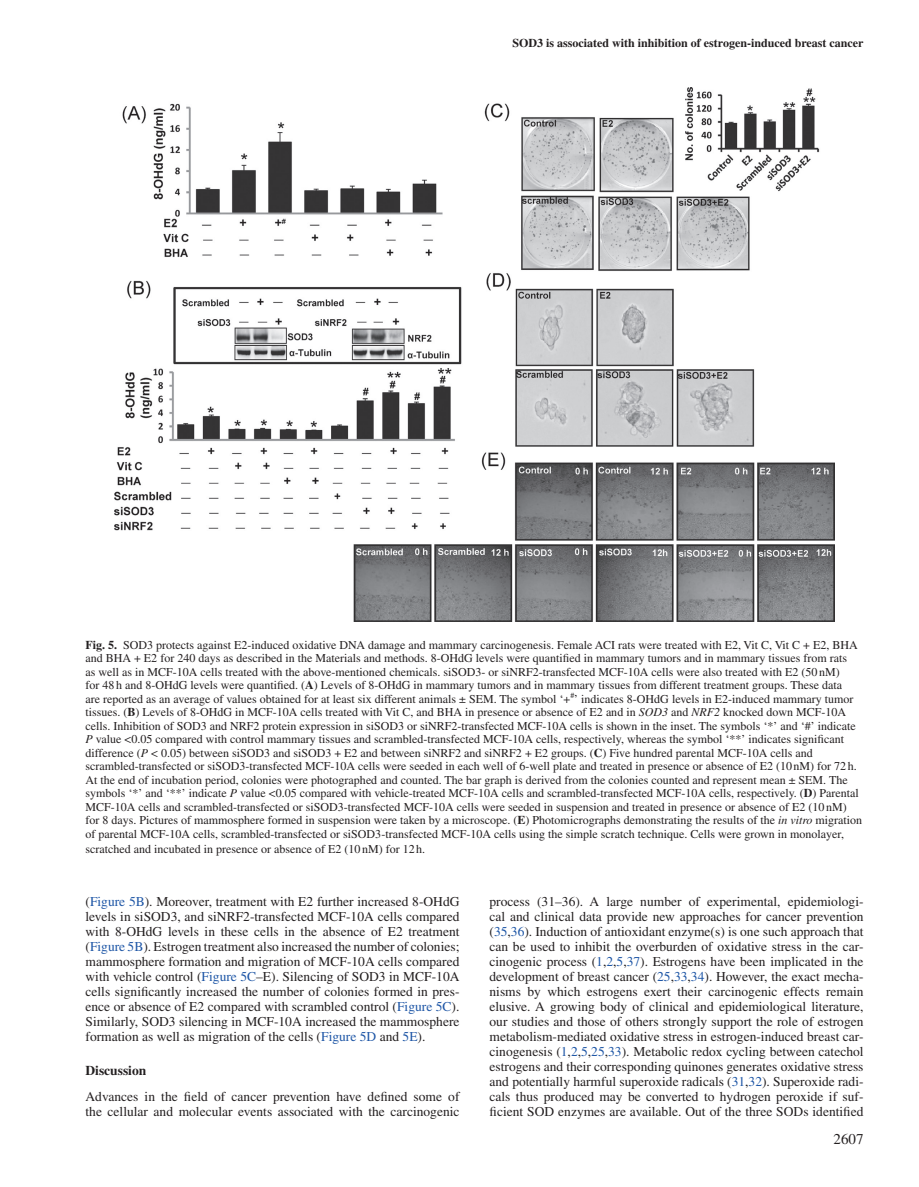
<style>
.page{position:relative;width:919px;height:1187px;background:#fff}
.page>*{position:absolute;margin:0;border:0;box-sizing:border-box;transform-origin:0 0}
.t1{font:15px "Times LT Std";color:#231f20}
.t2{font:13.5px/15px "Times LT Std";color:#231f20;text-align:justify}
.t3{font:700 13.5px "Times LT Std";color:#231f20}
.t4{font:12px/13.5px "Times LT Std";color:#231f20}
.t5{font:700 12px "Times LT Std";color:#231f20}
.s1{font-weight:700}
.s2{font-style:italic}
.s3{color:#1e56a6}
</style>
<div class="page">
<img style="left:114px;top:87px;width:720px;height:534px">
<p class="t5" style="left:512px;top:36px;width:352px">SOD3 is associated with inhibition of estrogen-induced breast cancer</p>
<p class="t4" style="left:85px;top:637px;width:778px"><span class="s1">Fig. 5.</span> SOD3 protects against E2-induced oxidative DNA damage and mammary carcinogenesis. Female ACI rats were treated with E2, Vit C, Vit C + E2, BHA and BHA + E2 for 240 days as described in the Materials and methods. 8-OHdG levels were quantified in mammary tumors and in mammary tissues from rats<br>as well as in MCF-10A cells treated with the above-mentioned chemicals. siSOD3- or siNRF2-transfected MCF-10A cells were also treated with E2 (50nM)<br>for 48 h and 8-OHdG levels were quantified. (<span class="s1">A</span>) Levels of 8-OHdG in mammary tumors and in mammary tissues from different treatment groups. These data<br>are reported as an average of values obtained for at least six different animals ± SEM. The symbol ‘+<sup>#</sup>’ indicates 8-OHdG levels in E2-induced mammary tumor tissues. (<span class="s1">B</span>) Levels of 8-OHdG in MCF-10A cells treated with Vit C, and BHA in presence or absence of E2 and in <span class="s2">SOD3</span> and <span class="s2">NRF2</span> knocked down MCF-10A cells. Inhibition of SOD3 and NRF2 protein expression in siSOD3 or siNRF2-transfected MCF-10A cells is shown in the inset. The symbols ‘*’ and ‘#’ indicate <span class="s2">P</span> value &lt;0.05 compared with control mammary tissues and scrambled-transfected MCF-10A cells, respectively, whereas the symbol ‘**’ indicates significant difference (<span class="s2">P</span> &lt; 0.05) between siSOD3 and siSOD3 + E2 and between siNRF2 and siNRF2 + E2 groups. (<span class="s1">C</span>) Five hundred parental MCF-10A cells and scrambled-transfected or siSOD3-transfected MCF-10A cells were seeded in each well of 6-well plate and treated in presence or absence of E2 (10nM) for 72 h.<br>At the end of incubation period, colonies were photographed and counted. The bar graph is derived from the colonies counted and represent mean ± SEM. The symbols ‘*’ and ‘**’ indicate <span class="s2">P</span> value &lt;0.05 compared with vehicle-treated MCF-10A cells and scrambled-transfected MCF-10A cells, respectively. (<span class="s1">D</span>) Parental MCF-10A cells and scrambled-transfected or siSOD3-transfected MCF-10A cells were seeded in suspension and treated in presence or absence of E2 (10nM) for 8 days. Pictures of mammosphere formed in suspension were taken by a microscope. (<span class="s1">E</span>) Photomicrographs demonstrating the results of the <span class="s2">in vitro</span> migration of parental MCF-10A cells, scrambled-transfected or siSOD3-transfected MCF-10A cells using the simple scratch technique. Cells were grown in monolayer,</p>
<p class="t4" style="left:85px;top:841px;width:341px">scratched and incubated in presence or absence of E2 (10nM) for 12 h.</p>
<p class="t2" style="left:85px;top:893px;width:375px">(<span class="s3">Figure 5B</span>). Moreover, treatment with E2 further increased 8-OHdG levels in siSOD3, and siNRF2-transfected MCF-10A cells compared with 8-OHdG levels in these cells in the absence of E2 treatment (<span class="s3">Figure 5B</span>). Estrogen treatment also increased the number of colonies; mammosphere formation and migration of MCF-10A cells compared with vehicle control (<span class="s3">Figure 5C</span>–E). Silencing of SOD3 in MCF-10A cells significantly increased the number of colonies formed in pres&shy;ence or absence of E2 compared with scrambled control (<span class="s3">Figure 5C</span>).<br>Similarly, SOD3 silencing in MCF-10A increased the mammosphere formation as well as migration of the cells (<span class="s3">Figure 5D</span> and <span class="s3">5E</span>).</p>
<p class="t3" style="left:85px;top:1062px;width:62px">Discussion</p>
<p class="t2" style="left:85px;top:1088px;width:375px">Advances in the field of cancer prevention have defined some of the cellular and molecular events associated with the carcinogenic</p>
<p class="t2" style="left:489px;top:893px;width:375px">process (31–36). A large number of experimental, epidemiologi&shy;cal and clinical data provide new approaches for cancer prevention (<span class="s3">35</span>,<span class="s3">36</span>). Induction of antioxidant enzyme(s) is one such approach that can be used to inhibit the overburden of oxidative stress in the car&shy;cinogenic process (<span class="s3">1</span>,<span class="s3">2</span>,<span class="s3">5</span>,<span class="s3">37</span>). Estrogens have been implicated in the development of breast cancer (<span class="s3">25</span>,<span class="s3">33</span>,<span class="s3">34</span>). However, the exact mecha&shy;nisms by which estrogens exert their carcinogenic effects remain elusive. A growing body of clinical and epidemiological literature, our studies and those of others strongly support the role of estrogen metabolism-mediated oxidative stress in estrogen-induced breast car&shy;cinogenesis (<span class="s3">1</span>,<span class="s3">2</span>,<span class="s3">5</span>,<span class="s3">25</span>,<span class="s3">33</span>). Metabolic redox cycling between catechol estrogens and their corresponding quinones generates oxidative stress and potentially harmful superoxide radicals (<span class="s3">31</span>,<span class="s3">32</span>). Superoxide radi&shy;cals thus produced may be converted to hydrogen peroxide if suf&shy;ficient SOD enzymes are available. Out of the three SODs identified</p>
<p class="t1" style="left:833px;top:1130px;width:31px">2607</p>
</div>
